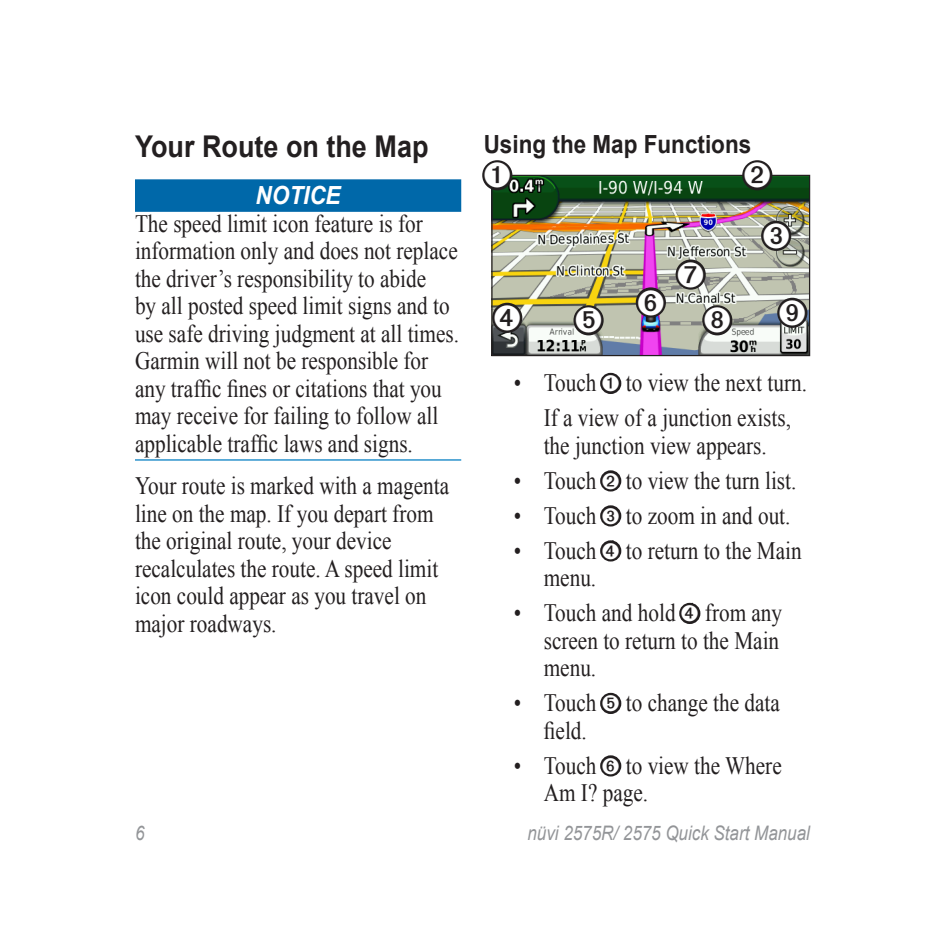
<style>
.page{position:relative;width:945px;height:945px;background:#fff}
.page>*{position:absolute;margin:0;border:0;box-sizing:border-box;transform-origin:0 0}
.Heading_2__Chapter{font:700 30px "Arial";color:#231f20;scale:.9 1}
.ANSI_Notice_Body{font:25px/27.5px "Times New Roman";color:#231f20;scale:.85 1}
.Procedure_Bullet_1{font:25px/27.5px "Times New Roman";color:#231f20;scale:.85 1}
.Body_Text{font:25px/27.5px "Times New Roman";color:#231f20;scale:.85 1}
.Procedure_Indent_for{font:25px/27.5px "Times New Roman";color:#231f20;scale:.85 1}
.Heading_3__Section{font:700 25px "Arial";color:#231f20;scale:.9 1}
.ANSI_NOTICE_Panel{font:italic 700 25px "Arial";color:#fff;scale:.9 1}
.t1{font:italic 20px "Arial";color:#939598;scale:.85 1}
.s1{color:#fff}
</style>
<div class="page">
<div style="left:135px;top:179px;width:326px;height:33px;background:#0068a9"></div>
<hr style="left:135px;top:459px;width:326px;height:2px;background:#007cc2">
<img style="left:493px;top:177px;width:315px;height:177px">
<div style="left:491px;top:175px;width:319px;height:181px;border:1px solid #231f20"></div>
<svg style="left:600px;top:372px;width:22px;height:22px"></svg>
<svg style="left:600px;top:470px;width:22px;height:22px"></svg>
<svg style="left:600px;top:505px;width:22px;height:22px"></svg>
<svg style="left:600px;top:540px;width:22px;height:22px"></svg>
<svg style="left:679px;top:602px;width:22px;height:22px"></svg>
<svg style="left:600px;top:692px;width:22px;height:22px"></svg>
<svg style="left:600px;top:755px;width:22px;height:22px"></svg>
<svg style="left:482px;top:160px;width:33px;height:33px"></svg>
<svg style="left:491px;top:300px;width:34px;height:35px"></svg>
<svg style="left:571px;top:303px;width:35px;height:35px"></svg>
<svg style="left:633px;top:160px;width:177px;height:178px"></svg>
<p class="Heading_2__Chapter" style="left:135px;top:127px;width:328px">Your Route on the Map</p>
<p class="ANSI_NOTICE_Panel" style="left:256px;top:179px;width:96px">NOTICE</p>
<p class="ANSI_Notice_Body" style="left:135px;top:209px;width:383px">The speed limit icon feature is for information only and does not replace the driver’s responsibility to abide<br>by all posted speed limit signs and to use safe driving judgment at all times.<br>Garmin will not be responsible for any traffic fines or citations that you may receive for failing to follow all applicable traffic laws and signs.</p>
<p class="Body_Text" style="left:135px;top:472px;width:371px">Your route is marked with a magenta line on the map. If you depart from the original route, your device recalculates the route. A speed limit icon could appear as you travel on major roadways.</p>
<p class="Heading_3__Section" style="left:484px;top:128px;width:299px">Using the Map Functions</p>
<p class="Procedure_Bullet_1" style="left:514px;top:369px;width:347px">• Touch <span class="s1">➊</span> to view the next turn.</p>
<p class="Procedure_Indent_for" style="left:544px;top:404px;width:292px">If a view of a junction exists, the junction view appears.</p>
<p class="Procedure_Bullet_1" style="left:514px;top:466px;width:334px">• Touch <span class="s1">➋</span> to view the turn list.</p>
<p class="Procedure_Bullet_1" style="left:514px;top:501px;width:327px">• Touch <span class="s1">➌</span> to zoom in and out.</p>
<p class="Procedure_Bullet_1" style="left:544px;top:536px;width:305px;text-indent:-30px">• Touch <span class="s1">➍</span> to return to the Main menu.</p>
<p class="Procedure_Bullet_1" style="left:544px;top:599px;width:282px;text-indent:-30px">• Touch and hold <span class="s1">➍</span> from any screen to return to the Main menu.</p>
<p class="Procedure_Bullet_1" style="left:544px;top:689px;width:279px;text-indent:-30px">• Touch <span class="s1">➎</span> to change the data field.</p>
<p class="Procedure_Bullet_1" style="left:544px;top:751px;width:282px;text-indent:-30px">• Touch <span class="s1">➏</span> to view the Where<br>Am I? page.</p>
<p class="t1" style="left:135px;top:820px;width:13px">6</p>
<p class="t1" style="left:527px;top:820px;width:334px">nüvi 2575R/ 2575 Quick Start Manual</p>
</div>
